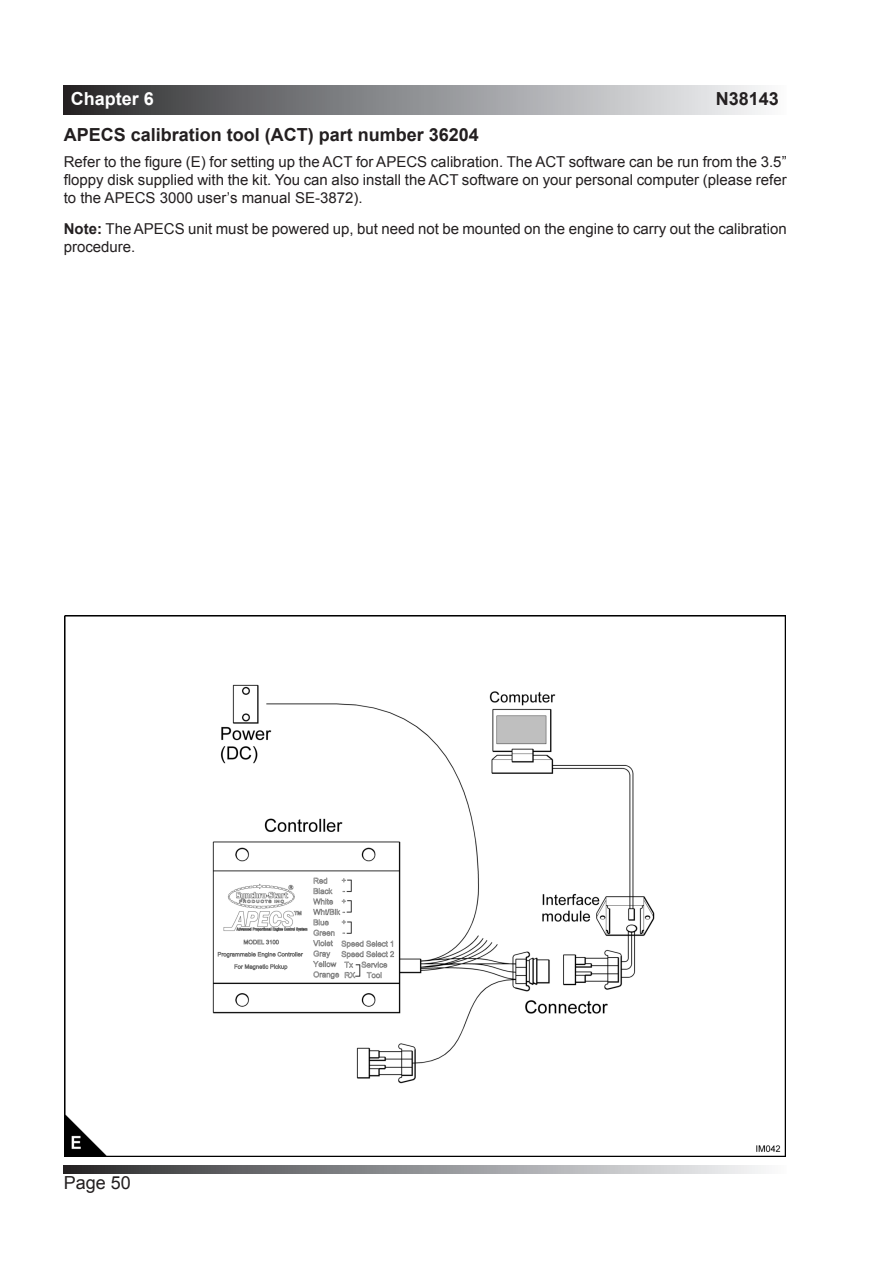
<style>
.page{position:relative;width:893px;height:1263px;background:#fff}
.page>*{position:absolute;margin:0;border:0;box-sizing:border-box;transform-origin:0 0}
.H1_Main_Heading{font:700 18px "Arial";color:#231f20}
.t1{font:700 18px "Arial";color:#fff}
.t2{font:18px "Arial";color:#231f20}
.B1_Body{font:15px/18px "Arial";color:#231f20;text-align:justify}
.W3_Note{font:15px/18px "Arial";color:#231f20}
.s1{font-weight:700}
</style>
<div class="page">
<div style="left:64px;top:85px;width:723px;height:29px;background:linear-gradient(to right,#2b2b2e,#fafbfe)"></div>
<svg style="left:64px;top:1165px;width:700px;height:8px"></svg>
<img style="left:64px;top:615px;width:722px;height:542px">
<p class="t1" style="left:71px;top:86px;width:85px">Chapter 6</p>
<p class="H1_Main_Heading" style="left:716px;top:86px;width:65px">N38143</p>
<p class="H1_Main_Heading" style="left:64px;top:122px;width:417px">APECS calibration tool (ACT) part number 36204</p>
<p class="B1_Body" style="left:64px;top:153px;width:724px">Refer to the figure (E) for setting up the ACT for APECS calibration. The ACT software can be run from the 3.5” floppy disk supplied with the kit. You can also install the ACT software on your personal computer (please refer to the APECS 3000 user’s manual SE-3872).</p>
<p class="W3_Note" style="left:64px;top:220px;width:724px"><span class="s1">Note:</span> The APECS unit must be powered up, but need not be mounted on the engine to carry out the calibration procedure.</p>
<p class="t2" style="left:64px;top:1171px;width:69px">Page 50</p>
</div>
